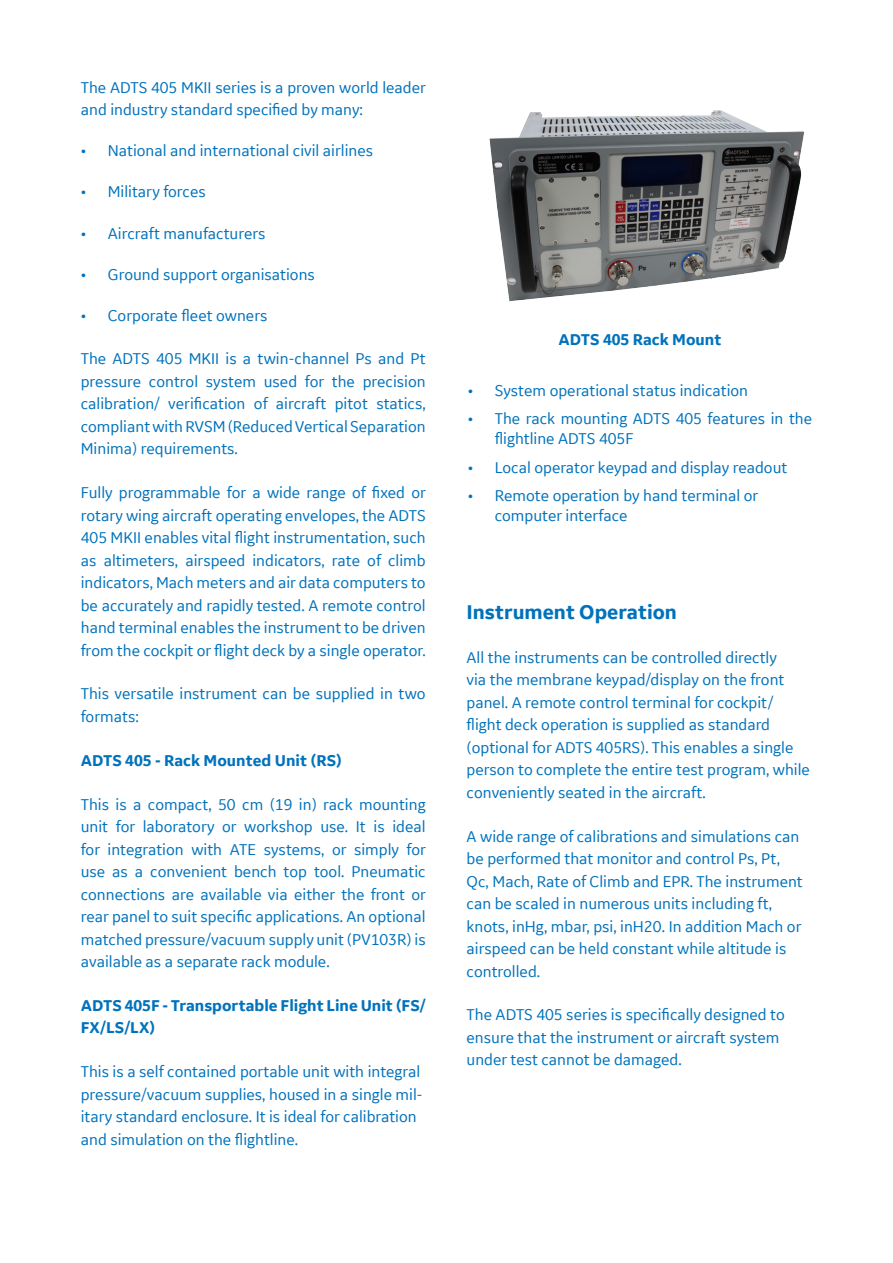
<style>
.page{position:relative;width:893px;height:1263px;background:#fff}
.page>*{position:absolute;margin:0;border:0;box-sizing:border-box;transform-origin:0 0}
.Heading_1{font:700 21px "GE Inspira Sans";color:#0072bc}
.Body_Text{font:16.5px/22.5px "GE Inspira Sans";color:#0072bc}
.Body_Text-2{font:700 16.5px/22.5px "GE Inspira Sans";color:#0072bc}
</style>
<div class="page">
<img style="left:489px;top:110px;width:315px;height:192px">
<p class="Body_Text" style="left:81px;top:76px;width:347px">The ADTS 405 MKII series is a proven world leader and industry standard specified by many:</p>
<p class="Body_Text" style="left:81px;top:139px;width:294px">• National and international civil airlines</p>
<p class="Body_Text" style="left:81px;top:180px;width:127px">• Military forces</p>
<p class="Body_Text" style="left:81px;top:221px;width:186px">• Aircraft manufacturers</p>
<p class="Body_Text" style="left:81px;top:262px;width:236px">• Ground support organisations</p>
<p class="Body_Text" style="left:81px;top:303px;width:188px">• Corporate fleet owners</p>
<p class="Body_Text" style="left:81px;top:347px;width:346px;text-align:justify">The ADTS 405 MKII is a twin-channel Ps and Pt pressure control system used for the precision calibration/ verification of aircraft pitot statics, compliant with RVSM (Reduced Vertical Separation Minima) requirements.</p>
<p class="Body_Text" style="left:81px;top:481px;width:347px;text-align:justify">Fully programmable for a wide range of fixed or rotary wing aircraft operating envelopes, the ADTS 405 MKII enables vital flight instrumentation, such as altimeters, airspeed indicators, rate of climb indicators, Mach meters and air data computers to be accurately and rapidly tested. A remote control hand terminal enables the instrument to be driven from the cockpit or flight deck by a single operator.</p>
<p class="Body_Text" style="left:81px;top:682px;width:346px">This versatile instrument can be supplied in two formats:</p>
<p class="Body_Text-2" style="left:81px;top:749px;width:263px">ADTS 405 - Rack Mounted Unit (RS)</p>
<p class="Body_Text" style="left:81px;top:792px;width:347px;text-align:justify">This is a compact, 50 cm (19 in) rack mounting unit for laboratory or workshop use. It is ideal for integration with ATE systems, or simply for use as a convenient bench top tool. Pneumatic connections are available via either the front or rear panel to suit specific applications. An optional matched pressure/vacuum supply unit (PV103R) is available as a separate rack module.</p>
<p class="Body_Text-2" style="left:81px;top:994px;width:346px">ADTS 405F - Transportable Flight Line Unit (FS/<br>FX/LS/LX)</p>
<p class="Body_Text" style="left:81px;top:1060px;width:343px">This is a self contained portable unit with integral pressure/vacuum supplies, housed in a single mil&shy;itary standard enclosure. It is ideal for calibration and simulation on the flightline.</p>
<p class="Body_Text-2" style="left:558px;top:328px;width:164px">ADTS 405 Rack Mount</p>
<p class="Body_Text" style="left:468px;top:379px;width:282px">• System operational status indication</p>
<p class="Body_Text" style="left:495px;top:409px;width:319px;line-height:19.8px;text-indent:-27px">• The rack mounting ADTS 405 features in the flightline ADTS 405F</p>
<p class="Body_Text" style="left:468px;top:455px;width:321px">• Local operator keypad and display readout</p>
<p class="Body_Text" style="left:495px;top:485px;width:265px;line-height:19.8px;text-indent:-27px">• Remote operation by hand terminal or computer interface</p>
<p class="Heading_1" style="left:467px;top:599px;width:212px">Instrument Operation</p>
<p class="Body_Text" style="left:467px;top:646px;width:345px">All the instruments can be controlled directly<br>via the membrane keypad/display on the front panel. A remote control terminal for cockpit/ flight deck operation is supplied as standard (optional for ADTS 405RS). This enables a single person to complete the entire test program, while conveniently seated in the aircraft.</p>
<p class="Body_Text" style="left:467px;top:824px;width:338px">A wide range of calibrations and simulations can be performed that monitor and control Ps, Pt, Qc, Mach, Rate of Climb and EPR. The instrument can be scaled in numerous units including ft, knots, inHg, mbar, psi, inH20. In addition Mach or airspeed can be held constant while altitude is controlled.</p>
<p class="Body_Text" style="left:467px;top:1003px;width:320px">The ADTS 405 series is specifically designed to ensure that the instrument or aircraft system under test cannot be damaged.</p>
</div>
